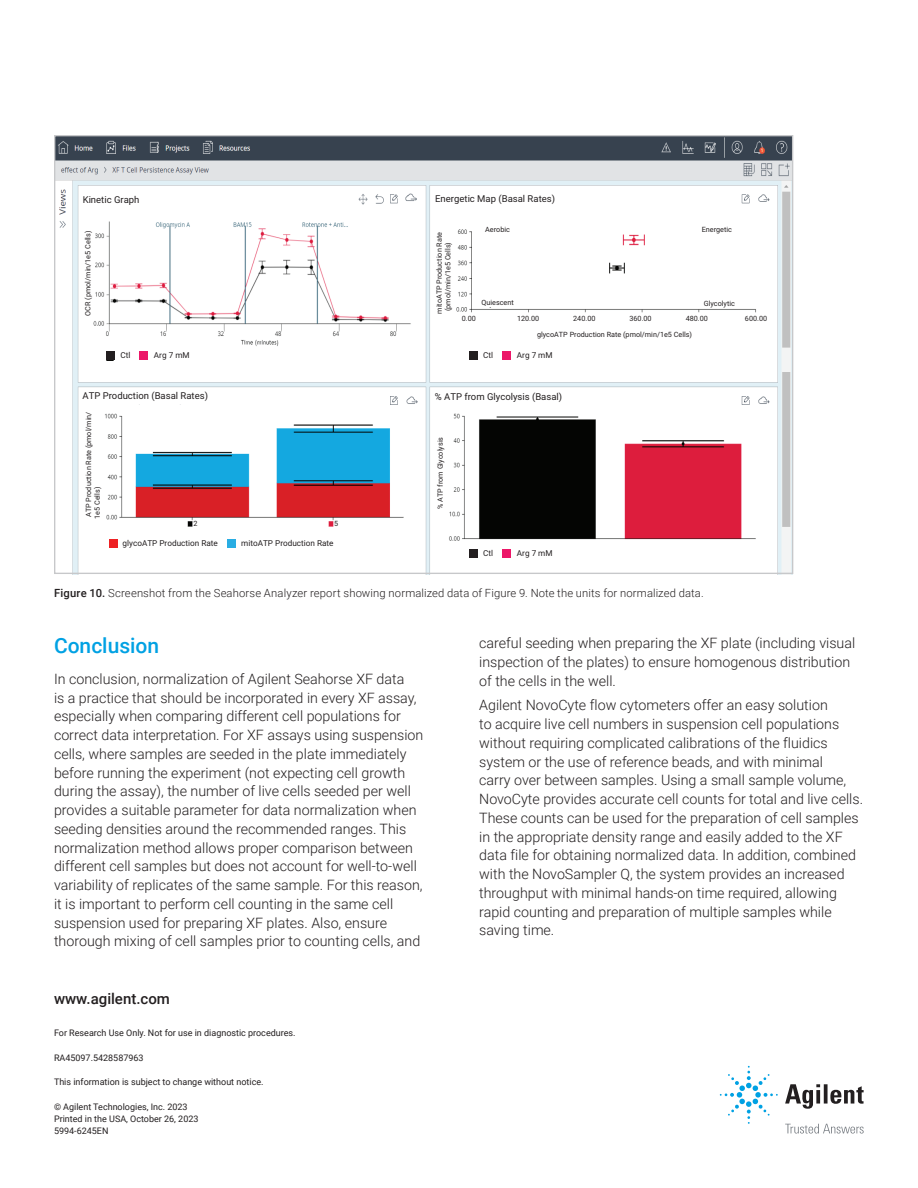
<style>
.page{position:relative;width:918px;height:1188px;background:#fff}
.page>*{position:absolute;margin:0;border:0;box-sizing:border-box;transform-origin:0 0}
.Header_1{font:500 21px "Roboto";color:#00a1e3}
.DATA_url{font:500 15px "Roboto";color:#231f20}
.Text{font:300 14.25px/18.8px "Roboto";color:#231f20}
.t1{font:300 11.25px "Roboto";letter-spacing:.015em;color:#231f20}
.t2{font:9.45px "Roboto";color:#231f20}
.BROCHURE_Copyright{font:9px/12px "Roboto";color:#231f20}
.t3{font:8.25px "Roboto";color:#231f20}
.t4{font:7.2px/8.7px "Roboto";color:#231f20}
.s1{font-weight:500}
</style>
<div class="page">
<img style="left:56px;top:137px;width:735px;height:235px">
<img style="left:72px;top:372px;width:719px;height:200px">
<div style="left:433px;top:191px;width:124px;height:17px;background:#fff"></div>
<div style="left:81px;top:191px;width:60px;height:17px;background:#fff"></div>
<div style="left:478px;top:225px;width:39px;height:10px;background:#fff"></div>
<div style="left:700px;top:225px;width:34px;height:10px;background:#fff"></div>
<div style="left:478px;top:299px;width:39px;height:8px;background:#fff"></div>
<div style="left:700px;top:299px;width:39px;height:8px;background:#fff"></div>
<div style="left:532px;top:328px;width:165px;height:13px;background:#fff"></div>
<div style="left:460px;top:314px;width:309px;height:9px;background:#fff"></div>
<div style="left:106px;top:351px;width:8px;height:9px;background:#231f20"></div>
<div style="left:116px;top:350px;width:81px;height:11px;background:#fff"></div>
<div style="left:139px;top:351px;width:9px;height:9px;background:#ec1768"></div>
<div style="left:469px;top:351px;width:8px;height:9px;background:#231f20"></div>
<div style="left:479px;top:350px;width:81px;height:11px;background:#fff"></div>
<div style="left:502px;top:351px;width:9px;height:9px;background:#ec1768"></div>
<div style="left:469px;top:549px;width:8px;height:9px;background:#231f20"></div>
<div style="left:479px;top:548px;width:81px;height:11px;background:#fff"></div>
<div style="left:502px;top:549px;width:9px;height:9px;background:#ec1768"></div>
<div style="left:193px;top:519px;width:12px;height:9px;background:#fff"></div>
<div style="left:334px;top:519px;width:7px;height:9px;background:#fff"></div>
<div style="left:83px;top:389px;width:124px;height:14px;background:#fff"></div>
<div style="left:433px;top:388px;width:130px;height:17px;background:#fff"></div>
<div style="left:83px;top:412px;width:20px;height:107px;background:#fff"></div>
<div style="left:81px;top:227px;width:14px;height:92px;background:#fff"></div>
<div style="left:434px;top:234px;width:19px;height:78px;background:#fff"></div>
<div style="left:434px;top:428px;width:13px;height:90px;background:#fff"></div>
<div style="left:564px;top:548px;width:87px;height:17px;background:#fff"></div>
<div style="left:559px;top:346px;width:87px;height:16px;background:#fff"></div>
<div style="left:170px;top:550px;width:171px;height:17px;background:#fff"></div>
<div style="left:110px;top:539px;width:8px;height:9px;background:#ee2123"></div>
<div style="left:228px;top:539px;width:8px;height:9px;background:#29ade3"></div>
<svg style="left:785px;top:1084px;width:79px;height:25px"></svg>
<svg style="left:720px;top:1066px;width:58px;height:58px"></svg>
<svg style="left:785px;top:1124px;width:79px;height:10px"></svg>
<p class="t2" style="left:83px;top:193px;width:58px">Kinetic Graph</p>
<p class="t2" style="left:435px;top:193px;width:121px">Energetic Map (Basal Rates)</p>
<p class="t4" style="left:485px;top:225px;width:26px">Aerobic</p>
<p class="t4" style="left:702px;top:225px;width:32px">Energetic</p>
<p class="t4" style="left:83px;top:316px;width:86px;rotate:-90deg">OCR (pmol/min/1e5 Cells)</p>
<p class="t4" style="left:435px;top:311px;width:81px;text-indent:-3px;rotate:-90deg">mitoATP Production Rate (pmol/min/1e5 Cells)</p>
<p class="t4" style="left:482px;top:298px;width:34px">Quiescent</p>
<p class="t4" style="left:704px;top:299px;width:33px">Glycolytic</p>
<p class="t4" style="left:537px;top:330px;width:157px">glycoATP Production Rate (pmol/min/1e5 Cells)</p>
<p class="t4" style="left:462px;top:314px;width:16px">0.00</p>
<p class="t4" style="left:517px;top:314px;width:24px">120.00</p>
<p class="t4" style="left:573px;top:314px;width:24px">240.00</p>
<p class="t4" style="left:629px;top:314px;width:24px">360.00</p>
<p class="t4" style="left:686px;top:314px;width:24px">480.00</p>
<p class="t4" style="left:745px;top:314px;width:24px">600.00</p>
<p class="t3" style="left:120px;top:349px;width:12px">Ctl</p>
<p class="t3" style="left:154px;top:349px;width:37px">Arg 7 mM</p>
<p class="t3" style="left:483px;top:349px;width:12px">Ctl</p>
<p class="t3" style="left:517px;top:349px;width:37px">Arg 7 mM</p>
<p class="t2" style="left:82px;top:390px;width:127px">ATP Production (Basal Rates)</p>
<p class="t2" style="left:435px;top:390px;width:129px">% ATP from Glycolysis (Basal)</p>
<p class="t4" style="left:84px;top:519px;width:109px;rotate:-90deg">ATP Production Rate (pmol/min/<br>1e5 Cells)</p>
<p class="t4" style="left:436px;top:509px;width:74px;rotate:-90deg">% ATP from Glycolysis</p>
<p class="t4" style="left:194px;top:519px;width:6px">2</p>
<p class="t4" style="left:334px;top:519px;width:6px">5</p>
<p class="t3" style="left:123px;top:537px;width:97px">glycoATP Production Rate</p>
<p class="t3" style="left:241px;top:537px;width:94px">mitoATP Production Rate</p>
<p class="t3" style="left:483px;top:547px;width:12px">Ctl</p>
<p class="t3" style="left:517px;top:547px;width:37px">Arg 7 mM</p>
<p class="t1" style="left:54px;top:585px;width:651px"><span class="s1">Figure 10.</span> Screenshot from the Seahorse Analyzer report showing normalized data of Figure 9. Note the units for normalized data.</p>
<p class="Header_1" style="left:54px;top:631px;width:107px">Conclusion</p>
<p class="Text" style="left:54px;top:669px;width:371px">In conclusion, normalization of Agilent Seahorse XF data<br>is a practice that should be incorporated in every XF assay, especially when comparing different cell populations for correct data interpretation. For XF assays using suspension cells, where samples are seeded in the plate immediately before running the experiment (not expecting cell growth during the assay), the number of live cells seeded per well provides a suitable parameter for data normalization when seeding densities around the recommended ranges. This normalization method allows proper comparison between different cell samples but does not account for well-to-well variability of replicates of the same sample. For this reason, it is important to perform cell counting in the same cell suspension used for preparing XF plates. Also, ensure thorough mixing of cell samples prior to counting cells, and</p>
<p class="DATA_url" style="left:54px;top:988px;width:117px">www.agilent.com</p>
<p class="BROCHURE_Copyright" style="left:54px;top:1026px;width:243px">For Research Use Only. Not for use in diagnostic procedures.</p>
<p class="BROCHURE_Copyright" style="left:54px;top:1051px;width:91px">RA45097.5428587963</p>
<p class="BROCHURE_Copyright" style="left:54px;top:1076px;width:211px">This information is subject to change without notice.</p>
<p class="BROCHURE_Copyright" style="left:54px;top:1100px;width:146px">© Agilent Technologies, Inc. 2023<br>Printed in the USA, October 26, 2023<br>5994-6245EN</p>
<p class="Text" style="left:479px;top:633px;width:377px">careful seeding when preparing the XF plate (including visual inspection of the plates) to ensure homogenous distribution of the cells in the well.</p>
<p class="Text" style="left:479px;top:696px;width:385px">Agilent NovoCyte flow cytometers offer an easy solution<br>to acquire live cell numbers in suspension cell populations without requiring complicated calibrations of the fluidics system or the use of reference beads, and with minimal<br>carry over between samples. Using a small sample volume, NovoCyte provides accurate cell counts for total and live cells.<br>These counts can be used for the preparation of cell samples in the appropriate density range and easily added to the XF data file for obtaining normalized data. In addition, combined with the NovoSampler Q, the system provides an increased throughput with minimal hands-on time required, allowing rapid counting and preparation of multiple samples while saving time.</p>
</div>
